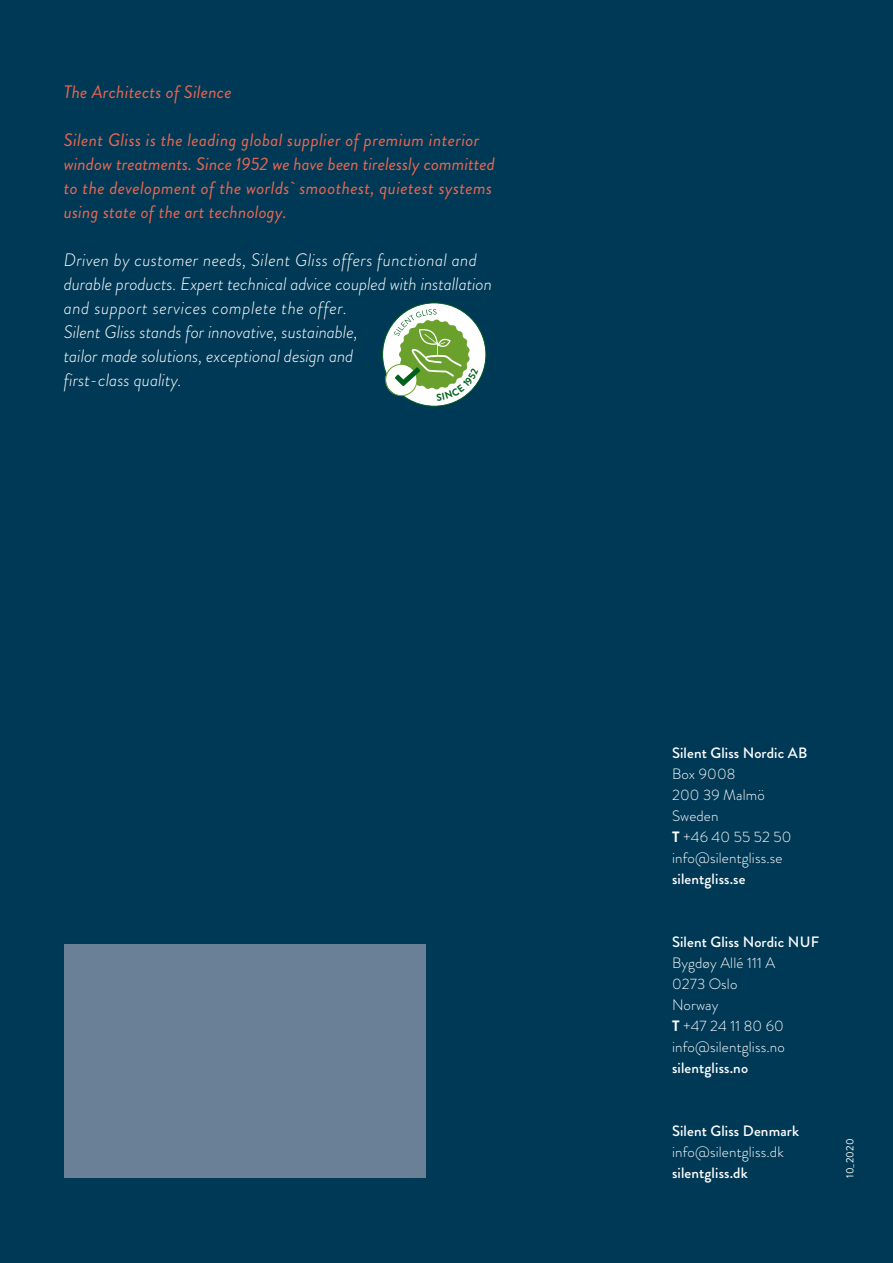
<style>
.page{position:relative;width:893px;height:1263px;background:#003956}
.page>*{position:absolute;margin:0;border:0;box-sizing:border-box;transform-origin:0 0}
.t1{font:italic 300 18px/24px "Brandon Grotesque";letter-spacing:-.005em;color:#fff}
.t2{font:italic 18px/24px "Brandon Grotesque";letter-spacing:.015em;color:#ec664f}
.t3{font:300 15px/21px "Brandon Grotesque";letter-spacing:.01em;color:#fff}
.t4{font:500 15px "Brandon Grotesque";letter-spacing:.01em;color:#fff}
.t5{font:10.5px "Brandon Grotesque";letter-spacing:.02em;color:#fff}
.s1{font-weight:700}
</style>
<div class="page">
<div style="left:64px;top:944px;width:361px;height:234px;background:#6a8096"></div>
<svg style="left:382px;top:302px;width:104px;height:105px"></svg>
<p class="t2" style="left:64px;top:80px;width:169px">The Architects of Silence</p>
<p class="t2" style="left:64px;top:128px;width:433px">Silent Gliss is the leading global supplier of premium interior window treatments. Since 1952 we have been tirelessly committed to the development of the worlds` smoothest, quietest systems using state of the art technology.</p>
<p class="t1" style="left:64px;top:248px;width:430px">Driven by customer needs, Silent Gliss offers functional and durable products. Expert technical advice coupled with installation and support services complete the offer.<br>Silent Gliss stands for innovative, sustainable,<br>tailor made solutions, exceptional design and<br>first-class quality.</p>
<p class="t4" style="left:672px;top:742px;width:137px">Silent Gliss Nordic AB</p>
<p class="t3" style="left:672px;top:763px;width:121px">Box 9008<br>200 39 Malmö<br>Sweden<br><span class="s1">T</span> +46 40 55 52 50 info@silentgliss.se</p>
<p class="t4" style="left:672px;top:868px;width:75px">silentgliss.se</p>
<p class="t4" style="left:672px;top:931px;width:149px">Silent Gliss Nordic NUF</p>
<p class="t3" style="left:672px;top:952px;width:114px">Bygdøy Allé 111 A<br>0273 Oslo<br>Norway<br><span class="s1">T</span> +47 24 11 80 60 info@silentgliss.no</p>
<p class="t4" style="left:672px;top:1057px;width:78px">silentgliss.no</p>
<p class="t4" style="left:672px;top:1120px;width:129px">Silent Gliss Denmark</p>
<p class="t3" style="left:672px;top:1141px;width:113px">info@silentgliss.dk</p>
<p class="t4" style="left:672px;top:1162px;width:77px">silentgliss.dk</p>
<p class="t5" style="left:843px;top:1178px;width:41px;rotate:-90deg">10_2020</p>
</div>
